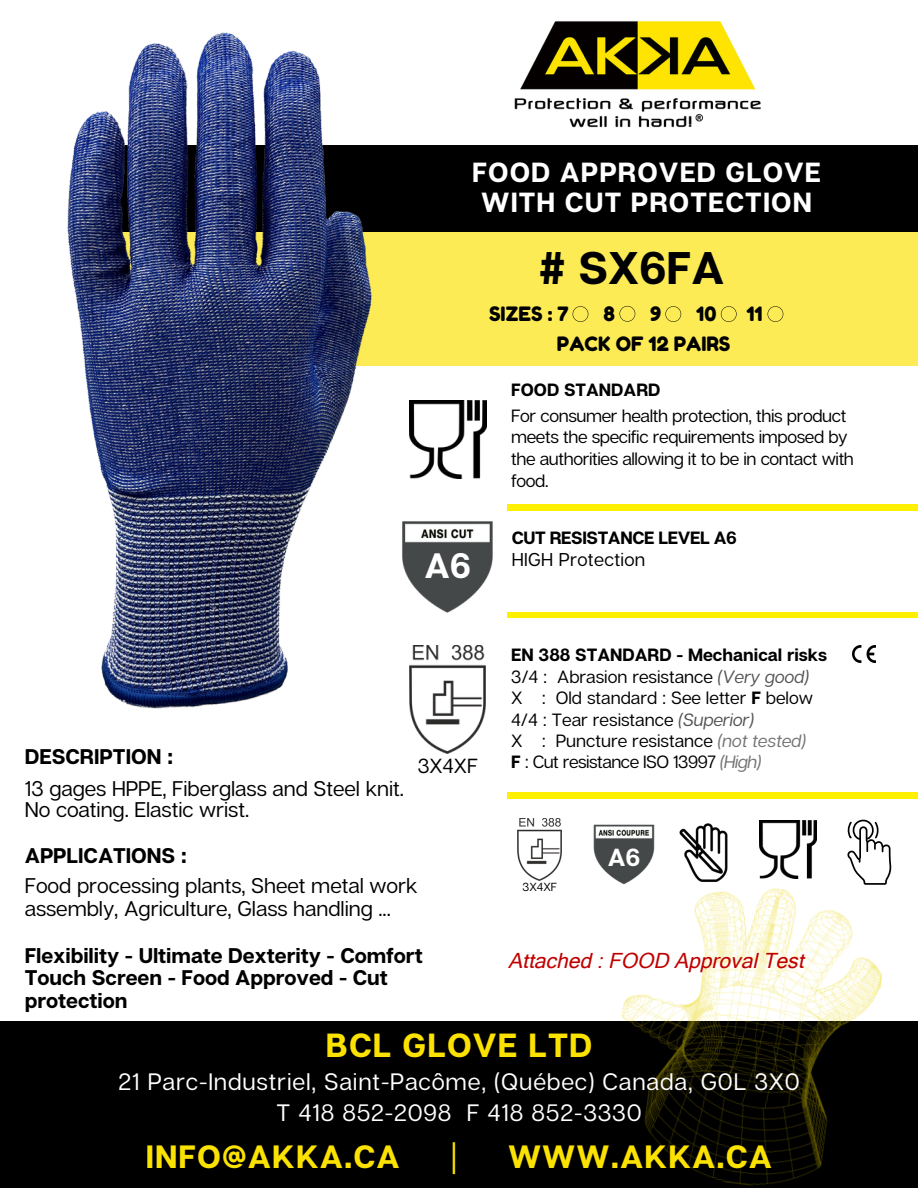
<style>
.page{position:relative;width:918px;height:1188px;background:#fff}
.page>*{position:absolute;margin:0;border:0;box-sizing:border-box;transform-origin:0 0}
.t1{font:700 45.6px "Articulat CF";color:#000}
.t2{font:700 35.25px "Articulat CF";color:#fff}
.t3{font:700 33.45px "Articulat CF";letter-spacing:.035em;color:#fbe200}
.t4{font:700 32.25px "Articulat CF";letter-spacing:.035em;color:#fbe200}
.t5{font:32.25px "Articulat CF";color:#fbe200}
.t6{font:700 27.6px/30.3px "Articulat CF";letter-spacing:.04em;color:#fff;text-align:center}
.t7{font:700 24.75px "Articulat CF";color:#fff}
.t8{font:23.7px/30.9px "Articulat CF";letter-spacing:.035em;color:#fff;text-align:center}
.t9{font:21.15px/20.2px "Articulat CF";letter-spacing:-.005em;color:#000}
.t10{font:700 21.15px/22.6px "Articulat CF";letter-spacing:-.005em;color:#000}
.t11{font:italic 21px "Microsoft Sans Serif";color:#c00000}
.t12{font:20.4px "Articulat CF";color:#000}
.t13{font:19.8px "Fredoka One";color:#000}
.t14{font:18.6px "Articulat CF";letter-spacing:.015em;color:#000}
.t15{font:17.7px/21.5px "Articulat CF";color:#000}
.t16{font:17.7px/21.6px "Articulat CF";letter-spacing:-.02em;color:#000}
.t17{font:700 17.7px "Articulat CF";letter-spacing:-.02em;color:#000}
.t18{font:700 17.7px "Articulat CF";color:#000}
.t19{font:11.7px "Articulat CF";color:#000}
.s1{font-weight:700}
.s2{font-style:italic;color:#545454}
.s3{font-style:italic;color:#737373}
</style>
<div class="page">
<div style="left:0;top:1021px;width:918px;height:167px;background:#000"></div>
<img style="left:621px;top:876px;width:262px;height:310px">
<div style="left:92px;top:210px;width:826px;height:155px;background:#fceb55"></div>
<div style="left:105px;top:145px;width:813px;height:87px;background:#000"></div>
<svg style="left:620px;top:306px;width:15px;height:16px"></svg>
<svg style="left:721px;top:306px;width:16px;height:16px"></svg>
<svg style="left:665px;top:306px;width:16px;height:16px"></svg>
<svg style="left:768px;top:306px;width:15px;height:16px"></svg>
<img style="left:852px;top:645px;width:24px;height:17px">
<svg style="left:573px;top:306px;width:15px;height:16px"></svg>
<img style="left:515px;top:21px;width:246px;height:107px">
<img style="left:487px;top:521px;width:6px;height:57px">
<img style="left:669px;top:823px;width:81px;height:77px">
<img style="left:760px;top:820px;width:57px;height:59px">
<img style="left:593px;top:824px;width:65px;height:65px">
<img style="left:518px;top:818px;width:44px;height:62px">
<svg style="left:846px;top:819px;width:46px;height:66px"></svg>
<div style="left:507px;top:793px;width:411px;height:5px;background:#fff000"></div>
<div style="left:507px;top:504px;width:411px;height:6px;background:#fff000"></div>
<div style="left:507px;top:612px;width:411px;height:6px;background:#fff000"></div>
<img style="left:67px;top:32px;width:420px;height:722px">
<h3 class="t6" style="left:472px;top:156px;width:351px">FOOD APPROVED GLOVE<br>WITH CUT PROTECTION</h3>
<h1 class="t1" style="left:539px;top:239px;width:187px"># SX6FA</h1>
<p class="t13" style="left:489px;top:302px;width:81px">SIZES : 7</p>
<p class="t13" style="left:604px;top:302px;width:13px">8</p>
<p class="t13" style="left:650px;top:302px;width:13px">9</p>
<p class="t13" style="left:696px;top:302px;width:22px">10</p>
<p class="t13" style="left:746px;top:302px;width:18px">11</p>
<p class="t13" style="left:557px;top:332px;width:175px">PACK OF 12 PAIRS</p>
<p class="t18" style="left:511px;top:379px;width:151px">FOOD STANDARD</p>
<p class="t16" style="left:511px;top:404px;width:344px">For consumer health protection, this product meets the specific requirements imposed by the authorities allowing it to be in contact with food.</p>
<p class="t17" style="left:512px;top:527px;width:227px">CUT RESISTANCE LEVEL A6</p>
<h2 class="t2" style="left:424px;top:543px;width:48px">A6</h2>
<p class="t14" style="left:512px;top:548px;width:135px">HIGH Protection</p>
<p class="t10" style="left:25px;top:745px;width:150px">DESCRIPTION :</p>
<p class="t9" style="left:25px;top:778px;width:381px">13 gages HPPE, Fiberglass and Steel knit.<br>No coating. Elastic wrist.</p>
<p class="t10" style="left:25px;top:844px;width:164px">APPLICATIONS :</p>
<p class="t9" style="left:25px;top:874px;width:394px;line-height:22.6px">Food processing plants, Sheet metal work assembly, Agriculture, Glass handling ...</p>
<p class="t10" style="left:25px;top:943px;width:400px">Flexibility - Ultimate Dexterity - Comfort<br>Touch Screen - Food Approved - Cut protection</p>
<p class="t12" style="left:418px;top:753px;width:62px">3X4XF</p>
<p class="t15" style="left:511px;top:644px;width:318px"><span class="s1">EN 388 STANDARD - Mechanical risks </span>3/4 : Abrasion resistance <span class="s2">(Very good)<br></span>X : Old standard : See letter <span class="s1">F</span> below 4/4 : Tear resistance <span class="s2">(Superior)<br></span>X : Puncture resistance <span class="s3">(not tested)<br></span><span class="s1">F</span> : Cut resistance ISO 13997 <span class="s3">(High)</span></p>
<p class="t19" style="left:523px;top:880px;width:36px">3X4XF</p>
<h3 class="t7" style="left:608px;top:841px;width:34px">A6</h3>
<p class="t11" style="left:508px;top:949px;width:302px">Attached : FOOD Approval Test</p>
<h3 class="t3" style="left:326px;top:1024px;width:268px">BCL GLOVE LTD</h3>
<h3 class="t8" style="left:118px;top:1066px;width:683px">21 Parc-Industriel, Saint-Pacôme, (Québec) Canada, G0L 3X0<br>T 418 852-2098 F 418 852-3330</h3>
<h3 class="t4" style="left:146px;top:1136px;width:256px">INFO@AKKA.CA</h3>
<h3 class="t5" style="left:450px;top:1136px;width:9px">|</h3>
<h3 class="t4" style="left:508px;top:1136px;width:266px">WWW.AKKA.CA</h3>
</div>
